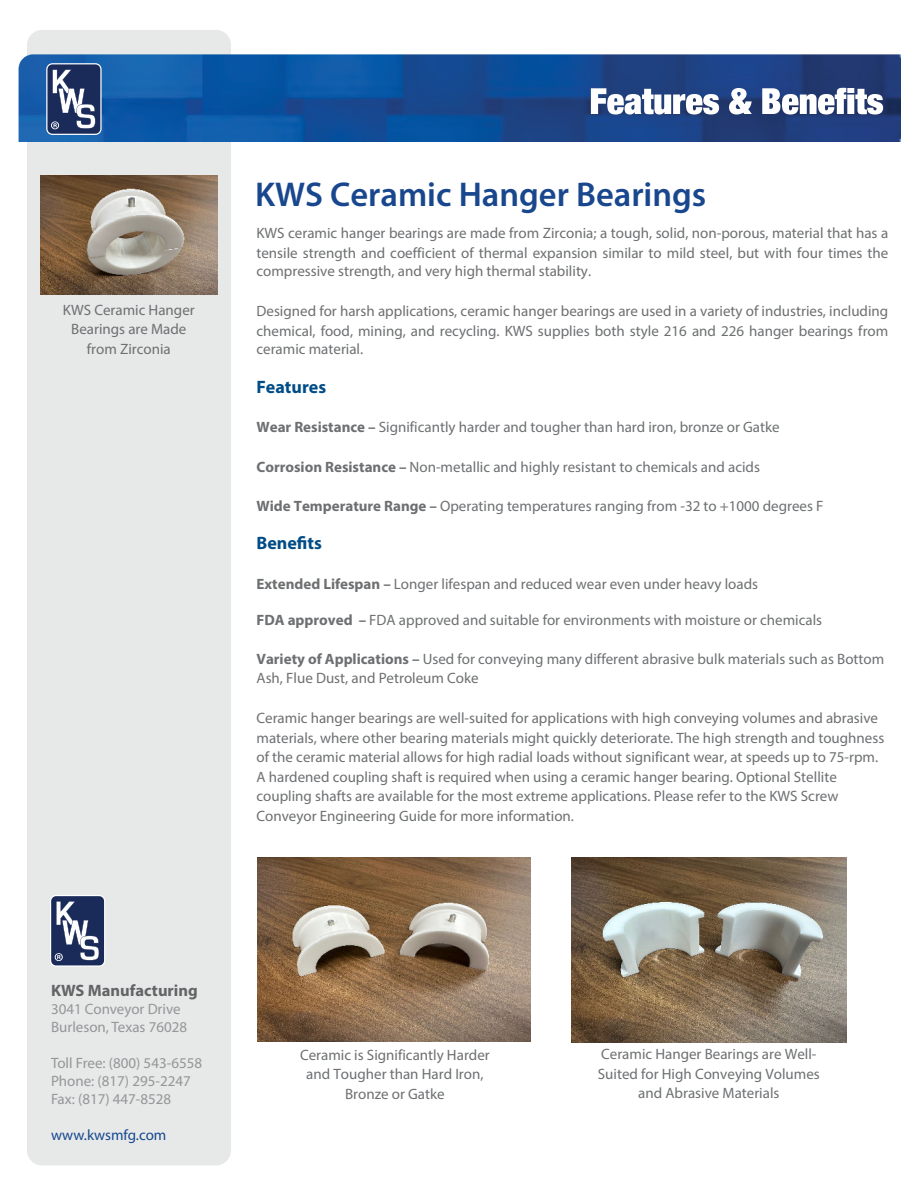
<style>
.page{position:relative;width:918px;height:1188px;background:#fff}
.page>*{position:absolute;margin:0;border:0;box-sizing:border-box;transform-origin:0 0}
.t1{font:600 34.5px "Myriad Pro";color:#19478e}
.t2{font:700 18px "Myriad Pro";color:#004c86}
.t3{font:700 16.5px "Myriad Pro";color:#636466}
.t4{font:15px/19.5px "Myriad Pro";color:#6d6f71;text-align:center}
.t5{font:15px/18px "Myriad Pro";color:#949698}
.t6{font:15px "Myriad Pro";color:#16488e}
.s1{font-weight:700}
</style>
<div class="page">
<div style="left:27px;top:30px;width:204px;height:1135px;background:#e7e8e8;border-radius:15px"></div>
<img style="left:18px;top:55px;width:883px;height:87px">
<svg style="left:46px;top:63px;width:56px;height:72px;background:#596689"></svg>
<svg style="left:591px;top:88px;width:128px;height:27px"></svg>
<svg style="left:729px;top:88px;width:23px;height:27px"></svg>
<svg style="left:762px;top:88px;width:121px;height:27px"></svg>
<svg style="left:50px;top:895px;width:55px;height:72px;background:#5b6788"></svg>
<img style="left:41px;top:175px;width:176px;height:120px">
<img style="left:258px;top:857px;width:272px;height:185px">
<img style="left:572px;top:857px;width:274px;height:185px">
<p class="t4" style="left:63px;top:300px;width:133px">KWS Ceramic Hanger<br>Bearings are Made from Zirconia</p>
<h1 class="t1" style="left:255px;top:172px;width:453px">KWS Ceramic Hanger Bearings</h1>
<p class="t4" style="left:256px;top:224px;width:633px;line-height:18.6px;text-align:justify">KWS ceramic hanger bearings are made from Zirconia; a tough, solid, non-porous, material that has a tensile strength and coefficient of thermal expansion similar to mild steel, but with four times the compressive strength, and very high thermal stability.</p>
<p class="t4" style="left:256px;top:302px;width:633px;line-height:18.6px;text-align:justify">Designed for harsh applications, ceramic hanger bearings are used in a variety of industries, including chemical, food, mining, and recycling. KWS supplies both style 216 and 226 hanger bearings from ceramic material.</p>
<p class="t2" style="left:256px;top:380px;width:71px">Features</p>
<p class="t4" style="left:256px;top:417px;width:525px"><span class="s1">Wear Resistance –</span> Significantly harder and tougher than hard iron, bronze or Gatke</p>
<p class="t4" style="left:256px;top:457px;width:505px"><span class="s1">Corrosion Resistance –</span> Non-metallic and highly resistant to chemicals and acids</p>
<p class="t4" style="left:256px;top:496px;width:569px"><span class="s1">Wide Temperature Range –</span> Operating temperatures ranging from -32 to +1000 degrees F</p>
<p class="t2" style="left:256px;top:536px;width:67px">Benefits</p>
<p class="t4" style="left:256px;top:574px;width:503px"><span class="s1">Extended Lifespan –</span> Longer lifespan and reduced wear even under heavy loads</p>
<p class="t4" style="left:256px;top:610px;width:567px"><span class="s1">FDA approved –</span> FDA approved and suitable for environments with moisture or chemicals</p>
<p class="t4" style="left:257px;top:649px;width:629px;line-height:18.8px;text-align:left"><span class="s1">Variety of Applications –</span> Used for conveying many different abrasive bulk materials such as Bottom<br>Ash, Flue Dust, and Petroleum Coke</p>
<p class="t4" style="left:257px;top:708px;width:629px;text-align:left">Ceramic hanger bearings are well-suited for applications with high conveying volumes and abrasive materials, where other bearing materials might quickly deteriorate. The high strength and toughness of the ceramic material allows for high radial loads without significant wear, at speeds up to 75-rpm.<br>A hardened coupling shaft is required when using a ceramic hanger bearing. Optional Stellite coupling shafts are available for the most extreme applications. Please refer to the KWS Screw Conveyor Engineering Guide for more information.</p>
<p class="t3" style="left:51px;top:984px;width:148px">KWS Manufacturing</p>
<p class="t5" style="left:51px;top:1001px;width:138px">3041 Conveyor Drive<br>Burleson, Texas 76028</p>
<p class="t5" style="left:51px;top:1055px;width:153px">Toll Free: (800) 543-6558<br>Phone: (817) 295-2247<br>Fax: (817) 447-8528</p>
<p class="t6" style="left:51px;top:1129px;width:117px">www.kwsmfg.com</p>
<p class="t4" style="left:300px;top:1045px;width:191px">Ceramic is Significantly Harder and Tougher than Hard Iron,<br>Bronze or Gatke</p>
<p class="t4" style="left:598px;top:1044px;width:223px">Ceramic Hanger Bearings are Well-<br>Suited for High Conveying Volumes and Abrasive Materials</p>
</div>
